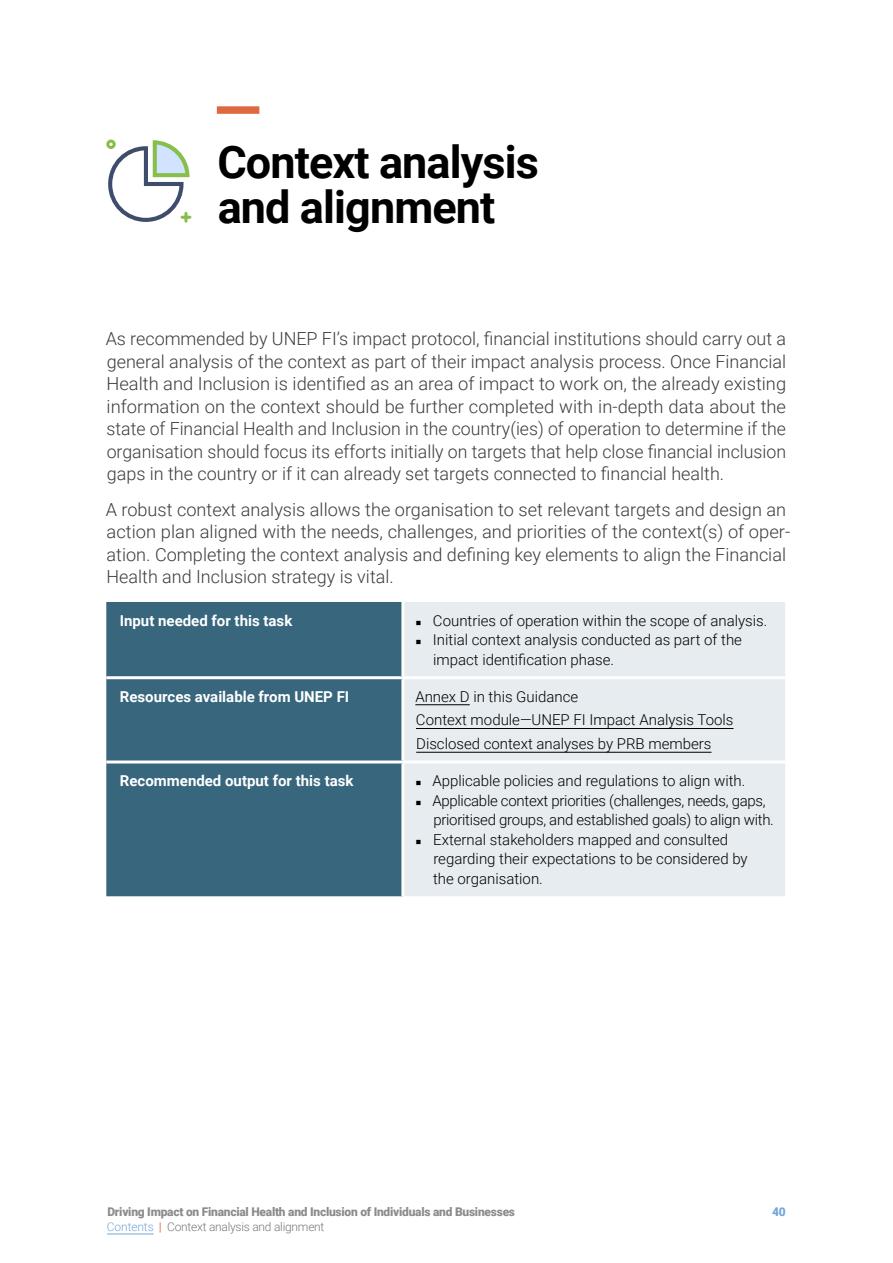
<style>
.page{position:relative;width:893px;height:1263px;background:#fff}
.page>*{position:absolute;margin:0;border:0;box-sizing:border-box;transform-origin:0 0}
.t1{font:700 45px/45px "Roboto";letter-spacing:-.02em;color:#000}
.t2{font:300 18px/22.5px "Roboto";color:#3c3c3b;text-align:justify}
.t3{font:300 15px/23.7px "Roboto";color:#000}
.t4{font:300 15px "Roboto";letter-spacing:-.02em;color:#000}
.t5{font:700 15px "Roboto";color:#fff}
.t6{font:900 12px "Roboto";letter-spacing:-.02em;color:#706f6f}
.t7{font:300 12px "Roboto";letter-spacing:-.02em;color:#575756}
.t8{font:900 12px "Roboto";color:#5390cd}
.s1{color:#5390cd}
.s2{font-weight:700;color:#de6941}
</style>
<div class="page">
<hr style="left:107px;top:1234px;width:47px;height:1px;background:#5390cd">
<svg style="left:106px;top:140px;width:85px;height:83px"></svg>
<svg style="left:217px;top:106px;width:43px;height:8px"></svg>
<div style="left:106px;top:602px;width:295px;height:294px;background:#37667d"></div>
<div style="left:404px;top:602px;width:381px;height:294px;background:#e6ecef"></div>
<hr style="left:106px;top:676px;width:297px;height:3px;background:#fff">
<hr style="left:403px;top:676px;width:382px;height:3px;background:#fff">
<hr style="left:106px;top:760px;width:297px;height:3px;background:#fff">
<hr style="left:403px;top:760px;width:382px;height:3px;background:#fff">
<hr style="left:415px;top:704px;width:55px;height:1px;background:#000">
<hr style="left:416px;top:728px;width:317px;height:1px;background:#000">
<hr style="left:416px;top:752px;width:295px;height:1px;background:#000">
<h1 class="t1" style="left:217px;top:137px;width:323px">Context analysis and alignment</h1>
<p class="t2" style="left:106px;top:327px;width:682px">As recommended by UNEP FI’s impact protocol, financial institutions should carry out a general analysis of the context as part of their impact analysis process. Once Financial Health and Inclusion is identified as an area of impact to work on, the already existing information on the context should be further completed with in-depth data about the state of Financial Health and Inclusion in the country(ies) of operation to determine if the organisation should focus its efforts initially on targets that help close financial inclusion gaps in the country or if it can already set targets connected to financial health.</p>
<p class="t2" style="left:106px;top:497px;width:686px;text-align:left">A robust context analysis allows the organisation to set relevant targets and design an action plan aligned with the needs, challenges, and priorities of the context(s) of oper&shy;ation. Completing the context analysis and defining key elements to align the Financial Health and Inclusion strategy is vital.</p>
<p class="t5" style="left:120px;top:610px;width:174px">Input needed for this task</p>
<p class="t3" style="left:414px;top:608px;width:354px">◾ Countries of operation within the scope of analysis.</p>
<p class="t3" style="left:414px;top:628px;width:329px">◾ Initial context analysis conducted as part of the</p>
<p class="t3" style="left:433px;top:647px;width:182px">impact identification phase.</p>
<p class="t5" style="left:120px;top:686px;width:231px">Resources available from UNEP FI</p>
<p class="t3" style="left:415px;top:684px;width:320px">Annex D in this Guidance<br>Context module—UNEP FI Impact Analysis Tools<br>Disclosed context analyses by PRB members</p>
<p class="t5" style="left:120px;top:770px;width:235px">Recommended output for this task</p>
<p class="t3" style="left:414px;top:768px;width:332px">◾ Applicable policies and regulations to align with.</p>
<p class="t4" style="left:414px;top:790px;width:353px">◾ Applicable context priorities (challenges, needs, gaps,</p>
<p class="t4" style="left:433px;top:809px;width:342px">prioritised groups, and established goals) to align with.</p>
<p class="t3" style="left:414px;top:827px;width:315px">◾ External stakeholders mapped and consulted</p>
<p class="t3" style="left:433px;top:846px;width:316px">regarding their expectations to be considered by</p>
<p class="t3" style="left:433px;top:866px;width:111px">the organisation.</p>
<p class="t6" style="left:107px;top:1203px;width:409px">Driving Impact on Financial Health and Inclusion of Individuals and Businesses</p>
<p class="t8" style="left:772px;top:1203px;width:15px">40</p>
<p class="t7" style="left:107px;top:1218px;width:219px"><span class="s1">Contents</span> <span class="s2">|</span> Context analysis and alignment</p>
</div>
